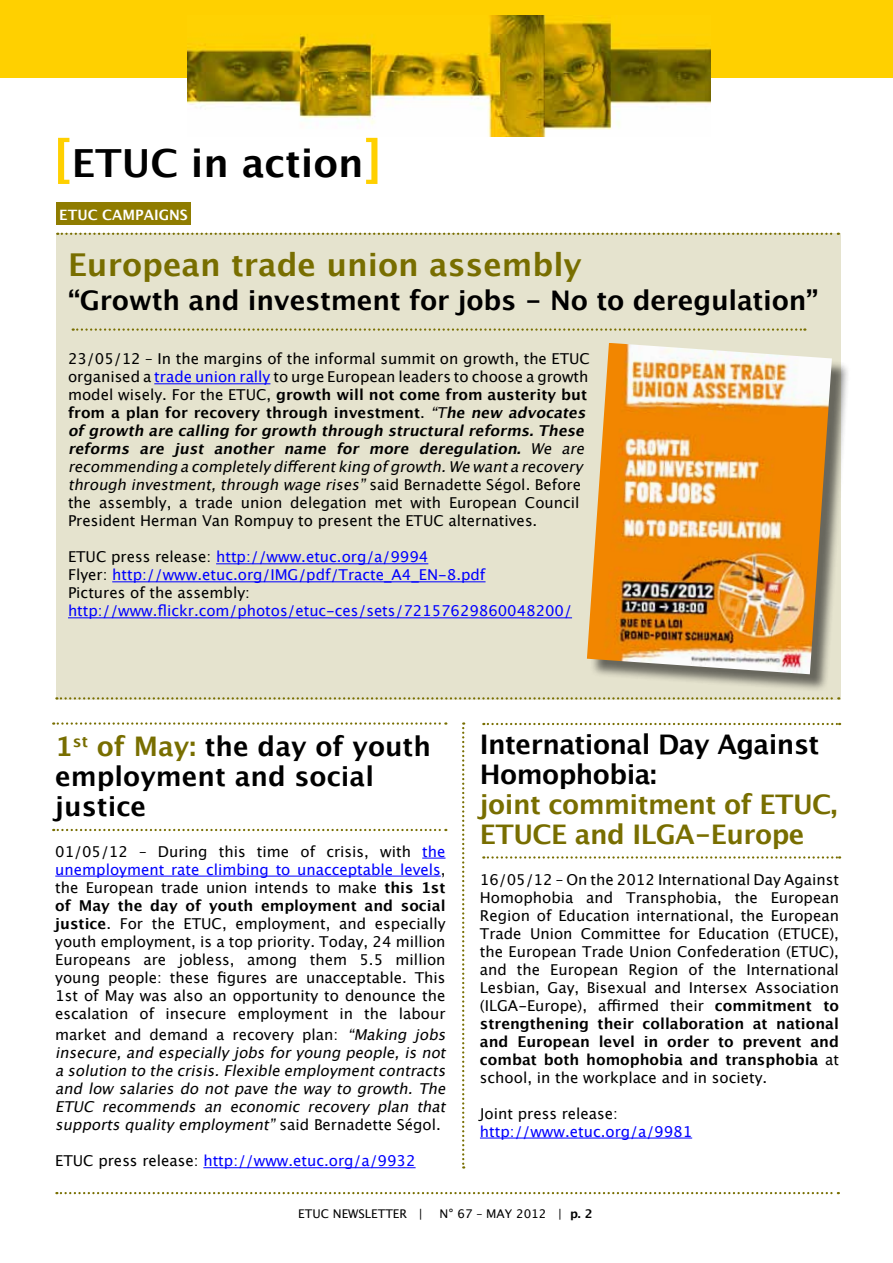
<style>
.page{position:relative;width:893px;height:1263px;background:#fff}
.page>*{position:absolute;margin:0;border:0;box-sizing:border-box;transform-origin:0 0}
.t1{font:700 38.7px "Lucida Grande";color:#000}
.t2{font:700 31.5px "Lucida Grande";color:#786e00}
.t3{font:700 27px/30px "Lucida Grande";letter-spacing:-.01em;color:#000}
.t4{font:700 27px/30px "Lucida Grande";letter-spacing:-.02em;color:#786e00}
.t5{font:15px/18px "Lucida Grande";color:#000;text-align:justify}
.t6{font:italic 15px/18px "Lucida Grande";color:#000;text-align:justify}
.t7{font:15px/18px "Lucida Grande";color:#00f}
.t8{font:700 14.25px "Lucida Grande";color:#fff}
.t9{font:12px "Lucida Grande";color:#000}
.s1{font-size:50.4px;color:#ffd000}
.s2{color:#00f}
.s3{font-weight:700}
.s4{font-style:italic}
.s5{font-weight:700;font-style:italic}
.s6{color:#000}
.s7{color:#786e00}
.s8{font-style:normal}
</style>
<div class="page">
<div style="left:56px;top:233px;width:784px;height:466px;background:#e5e3ce"></div>
<div style="left:0;top:0;width:893px;height:78px;background:#ffd000"></div>
<img style="left:188px;top:15px;width:522px;height:121px">
<svg style="left:462px;top:722px;width:2px;height:446px"></svg>
<svg style="left:73px;top:328px;width:732px;height:3px"></svg>
<div style="left:56px;top:202px;width:135px;height:22px;background:#8f7c00"></div>
<svg style="left:57px;top:233px;width:782px;height:2px"></svg>
<svg style="left:56px;top:697px;width:783px;height:2px"></svg>
<svg style="left:56px;top:1192px;width:783px;height:2px"></svg>
<div style="left:590px;top:346px;width:260px;height:346px;background:#000;opacity:.55"></div>
<img style="left:587px;top:343px;width:245px;height:331px">
<svg style="left:53px;top:722px;width:393px;height:3px"></svg>
<svg style="left:53px;top:829px;width:393px;height:2px"></svg>
<svg style="left:483px;top:723px;width:357px;height:2px"></svg>
<svg style="left:483px;top:856px;width:357px;height:2px"></svg>
<hr style="left:154px;top:383px;width:116px;height:1px;background:#00f">
<hr style="left:216px;top:563px;width:212px;height:1px;background:#00f">
<hr style="left:112px;top:581px;width:373px;height:1px;background:#00f">
<hr style="left:68px;top:617px;width:504px;height:1px;background:#00f">
<svg style="left:422px;top:858px;width:24px;height:1px"></svg>
<hr style="left:55px;top:876px;width:386px;height:1px;background:#00f">
<hr style="left:203px;top:1167px;width:213px;height:1px;background:#00f">
<hr style="left:480px;top:1138px;width:212px;height:1px;background:#00f">
<h1 class="t1" style="left:53px;top:131px;width:331px"><span class="s1">[</span>ETUC in action<span class="s1">]</span></h1>
<p class="t8" style="left:59px;top:203px;width:130px">ETUC CAMPAIGNS</p>
<h2 class="t2" style="left:68px;top:239px;width:515px">European trade union assembly</h2>
<h3 class="t3" style="left:68px;top:285px;width:752px">“Growth and investment for jobs - No to deregulation”</h3>
<p class="t5" style="left:68px;top:350px;width:523px;text-align:left">23/05/12 – In the margins of the informal summit on growth, the ETUC organised a <span class="s2">trade union rally</span> to urge European leaders to choose a growth model wisely. For the ETUC, <span class="s3">growth will not come from austerity but from a plan for recovery through investment</span>. <span class="s4">“T</span><span class="s5">he new advocates ofgrowth are calling forgrowth through structuralreforms.These reforms are just another name for more deregulation.</span> <span class="s4">We are recommendingacompletelydifferentking ofgrowth.Wewantarecovery throughinvestment,throughwagerises”</span>s a i d B e r n ad e tt e S é g o l . B e fo re the assembly, a trade union delegation met with European Council President Herman Van Rompuy to present the ETUC alternatives.</p>
<p class="t7" style="left:68px;top:548px;width:419px"><span class="s6">ETUC press release:</span> http://www.etuc.org/a/9994<br><span class="s6">Flyer:</span> http://www.etuc.org/IMG/pdf/Tracte_A4_EN-8.pdf<br><span class="s6">Pictures of the assembly:</span></p>
<p class="t7" style="left:68px;top:602px;width:505px">http://www.flickr.com/photos/etuc-ces/sets/72157629860048200/</p>
<h3 class="t3" style="left:55px;top:731px;width:377px"><span class="s7">1</span><sup>st</sup> <span class="s7">of May:</span> the day of youth employment and social justice</h3>
<p class="t5" style="left:55px;top:842px;width:392px">01/05/12 – During this time of crisis, with <span class="s2">the unemployment rate climbing to unacceptable levels</span>, the European trade union intends to make <span class="s3">this 1st of May the day of youth employment and social justice</span>. For the ETUC, employment, and especially youth employment, is a top priority. Today, 24 million Europeans are jobless, among them 5.5 million young people: these figures are unacceptable. This 1st of May was also an opportunity to denounce the escalation of insecure employment in the labour</p>
<p class="t6" style="left:55px;top:1026px;width:397px"><span class="s8">market and demand a recovery plan:</span> “Making jobs insecure,and especiallyjobsforyoungpeople,isnot asolutiontothecrisis.Flexibleemploymentcontracts and low salariesdonotpavethewaytogrowth.The ETUC recommends an economic recovery plan that supportsqualityemployment”<span class="s8">s a i d Be r n ad e tte S é g o l .</span></p>
<p class="t7" style="left:55px;top:1152px;width:362px"><span class="s6">ETUC press release:</span> http://www.etuc.org/a/9932</p>
<h3 class="t3" style="left:480px;top:729px;width:341px">International Day Against<br>Homophobia:</h3>
<h3 class="t4" style="left:480px;top:789px;width:359px">joint commitment of ETUC,<br>ETUCE and ILGA-Europe</h3>
<p class="t5" style="left:480px;top:870px;width:361px">16/05/12 – On the 2012 International Day Against Homophobia and Transphobia, the European Region of Education international, the European Trade Union Committee for Education (ETUCE), the European Trade Union Confederation (ETUC), and the European Region of the International Lesbian, Gay, Bisexual and Intersex Association (ILGA-Europe), affirmed their <span class="s3">commitment to strengthening their collaboration at national and European level in order to prevent and combat both homophobia and transphobia</span> at school, in the workplace and in society.</p>
<p class="t5" style="left:480px;top:1104px;width:140px">Joint press release:</p>
<p class="t7" style="left:480px;top:1122px;width:214px">http://www.etuc.org/a/9981</p>
<p class="t9" style="left:298px;top:1207px;width:126px">ETUC NEWSLETTER |</p>
<p class="t9" style="left:440px;top:1207px;width:155px">N° 67 – May 2012 | <span class="s3">p. 2</span></p>
</div>
